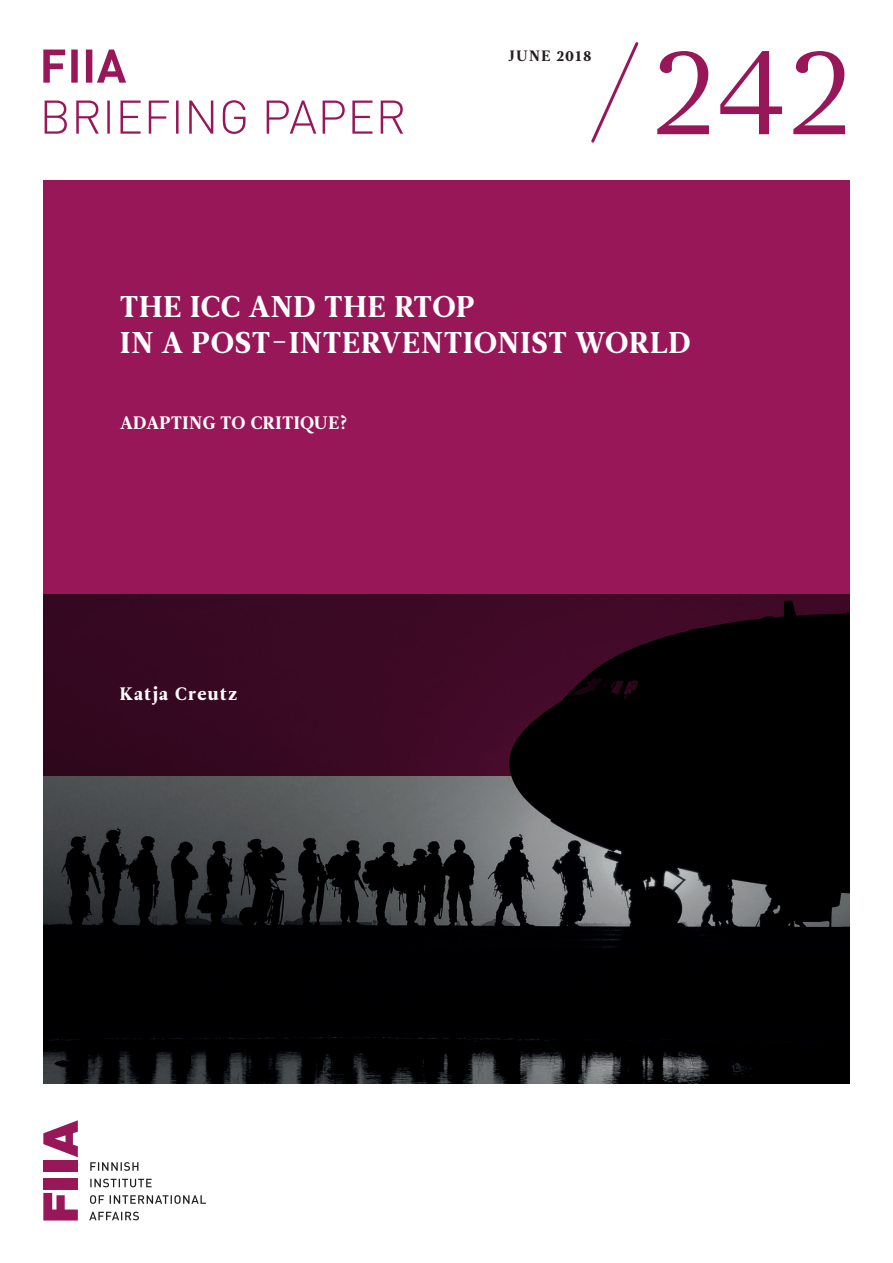
<style>
.page{position:relative;width:893px;height:1263px;background:#fff}
.page>*{position:absolute;margin:0;border:0;box-sizing:border-box;transform-origin:0 0}
.t1{font:126px "Leitura News Roman 1";color:#971758}
.t2{font:30px/36px "Leitura News Roman 4";letter-spacing:.035em;color:#fff}
.t3{font:18px "Leitura News Roman 4";letter-spacing:.035em;color:#fff}
.t4{font:18px "Leitura News Roman 4";letter-spacing:.08em;color:#fff}
.t5{font:15px "Leitura News Roman 4";letter-spacing:.085em;color:#231f20}
</style>
<div class="page">
<svg style="left:45px;top:100px;width:358px;height:34px"></svg>
<svg style="left:43px;top:50px;width:83px;height:33px"></svg>
<svg style="left:89px;top:1212px;width:50px;height:8px"></svg>
<svg style="left:90px;top:1195px;width:116px;height:9px"></svg>
<svg style="left:90px;top:1179px;width:62px;height:8px"></svg>
<svg style="left:90px;top:1162px;width:48px;height:9px"></svg>
<div style="left:43px;top:1178px;width:35px;height:11px;background:#971758"></div>
<svg style="left:43px;top:1193px;width:35px;height:27px"></svg>
<div style="left:43px;top:1161px;width:35px;height:11px;background:#971758"></div>
<svg style="left:43px;top:1120px;width:35px;height:37px"></svg>
<img style="left:43px;top:775px;width:807px;height:308px">
<svg style="left:43px;top:180px;width:807px;height:595px;background:#751144"></svg>
<svg style="left:591px;top:42px;width:48px;height:101px"></svg>
<p class="t5" style="left:509px;top:47px;width:84px">JUNE 2018</p>
<h1 class="t1" style="left:651px;top:17px;width:202px">242</h1>
<p class="t2" style="left:120px;top:289px;width:572px">THE ICC AND THE RTOP<br>IN A POST-INTERVENTIONIST WORLD</p>
<p class="t3" style="left:120px;top:412px;width:229px">ADAPTING TO CRITIQUE?</p>
<p class="t4" style="left:120px;top:683px;width:119px">Katja Creutz</p>
</div>
